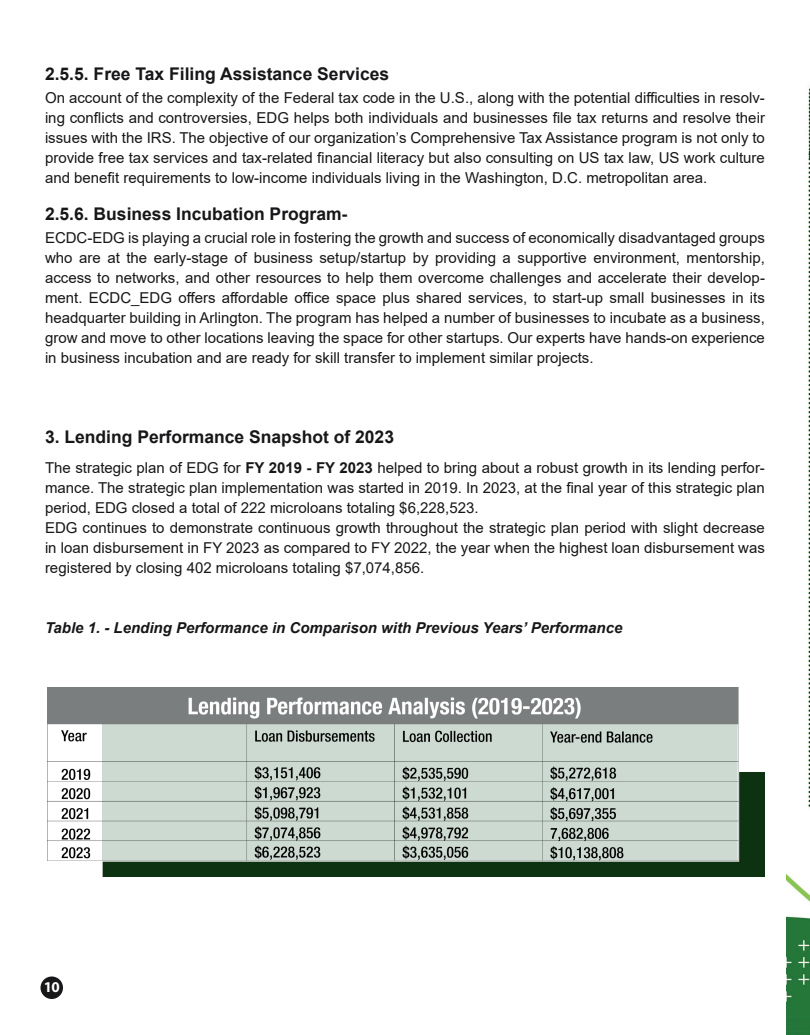
<style>
.page{position:relative;width:810px;height:1035px;background:#fff}
.page>*{position:absolute;margin:0;border:0;box-sizing:border-box;transform-origin:0 0}
.t1{font:700 17.5px "Arial";color:#171618}
.t2{font:15px/20px "Arial";color:#171618;text-align:justify}
.t3{font:italic 700 15px "Arial";color:#171618}
.t4{font:700 15px "Myriad Pro";color:#fff}
.s1{font-weight:700}
</style>
<div class="page">
<div style="left:41px;top:977px;width:22px;height:22px;background:#171618;border-radius:50%"></div>
<img style="left:47px;top:688px;width:718px;height:188px">
<img style="left:787px;top:85px;width:23px;height:950px">
<p class="t1" style="left:45px;top:62px;width:346px">2.5.5. Free Tax Filing Assistance Services</p>
<p class="t2" style="left:45px;top:87px;width:721px">On account of the complexity of the Federal tax code in the U.S., along with the potential difficulties in resolv&shy;ing conflicts and controversies, EDG helps both individuals and businesses file tax returns and resolve their issues with the IRS. The objective of our organization’s Comprehensive Tax Assistance program is not only to provide free tax services and tax-related financial literacy but also consulting on US tax law, US work culture and benefit requirements to low-income individuals living in the Washington, D.C. metropolitan area.</p>
<p class="t1" style="left:45px;top:202px;width:304px">2.5.6. Business Incubation Program-</p>
<p class="t2" style="left:45px;top:227px;width:721px">ECDC-EDG is playing a crucial role in fostering the growth and success of economically disadvantaged groups who are at the early-stage of business setup/startup by providing a supportive environment, mentorship, access to networks, and other resources to help them overcome challenges and accelerate their develop&shy;ment. ECDC_EDG offers affordable office space plus shared services, to start-up small businesses in its headquarter building in Arlington. The program has helped a number of businesses to incubate as a business, grow and move to other locations leaving the space for other startups. Our experts have hands-on experience in business incubation and are ready for skill transfer to implement similar projects.</p>
<p class="t1" style="left:45px;top:424px;width:351px">3. Lending Performance Snapshot of 2023</p>
<p class="t2" style="left:45px;top:457px;width:721px;text-align:left">The strategic plan of EDG for <span class="s1">FY 2019 - FY 2023</span> helped to bring about a robust growth in its lending perfor&shy;mance. The strategic plan implementation was started in 2019. In 2023, at the final year of this strategic plan period, EDG closed a total of 222 microloans totaling $6,228,523.<br>EDG continues to demonstrate continuous growth throughout the strategic plan period with slight decrease in loan disbursement in FY 2023 as compared to FY 2022, the year when the highest loan disbursement was registered by closing 402 microloans totaling $7,074,856.</p>
<p class="t3" style="left:45px;top:617px;width:579px">Table 1. - Lending Performance in Comparison with Previous Years’ Performance</p>
<p class="t4" style="left:44px;top:977px;width:17px">10</p>
</div>
